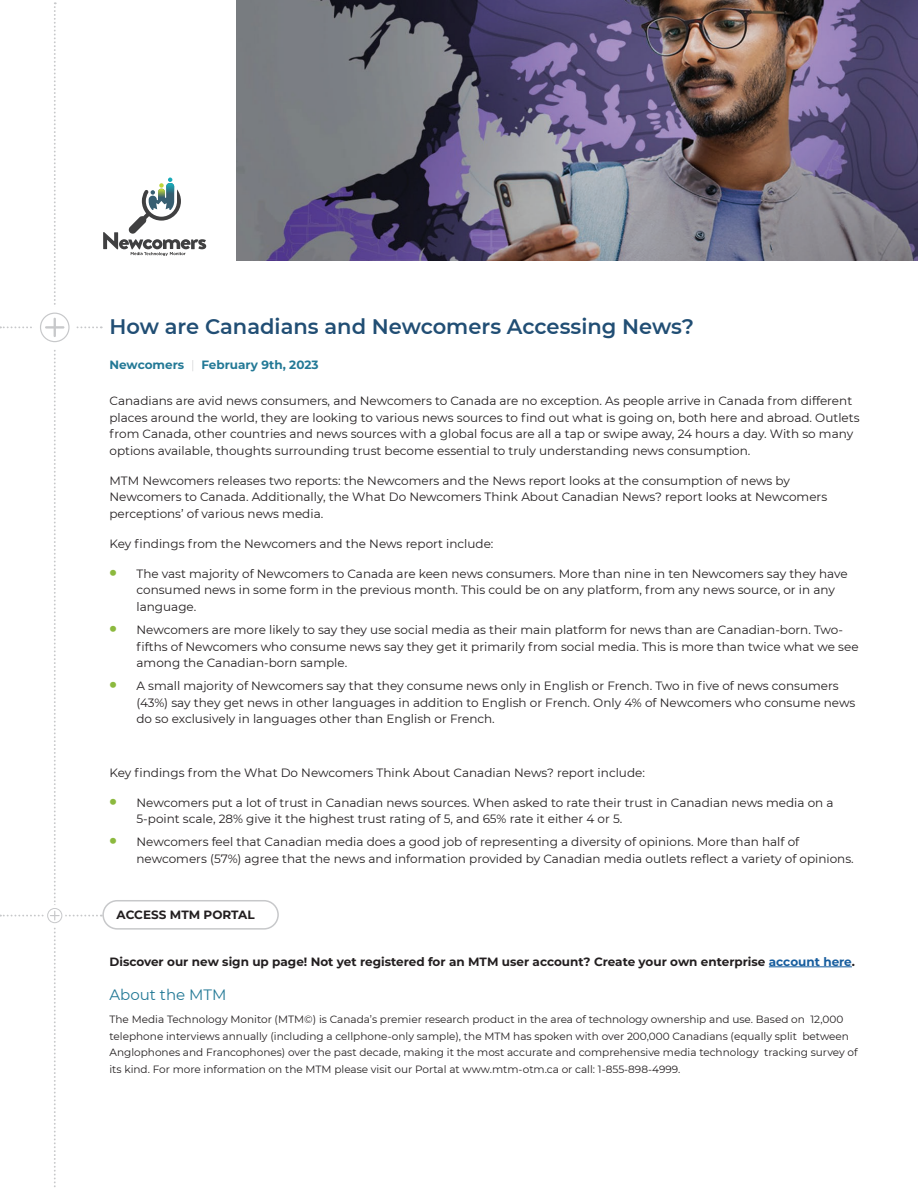
<style>
.page{position:relative;width:918px;height:1188px;background:#fff}
.page>*{position:absolute;margin:0;border:0;box-sizing:border-box;transform-origin:0 0}
.t1{font:600 21px "Montserrat";color:#214e74}
.t2{font:15px "Montserrat";color:#237996}
.t3{font:12px/16.5px "Montserrat";color:#231f20}
.t4{font:700 12px "Montserrat";color:#231f20}
.t5{font:700 12px "Montserrat";color:#237996}
.t6{font:10.5px/16.5px "Montserrat";color:#231f20}
.s1{font-weight:100;color:#939598}
.s2{font-weight:900;font-size:18px;color:#8cb93e}
.s3{color:#175d9e}
</style>
<div class="page">
<img style="left:237px;top:0;width:681px;height:260px">
<hr style="left:769px;top:967px;width:83px;height:1px;background:#175d9e">
<svg style="left:0;top:2px;width:206px;height:1185px"></svg>
<div style="left:102px;top:900px;width:177px;height:30px;border:2px solid #c7c8ca;border-radius:14px"></div>
<h1 class="t1" style="left:110px;top:312px;width:586px">How are Canadians and Newcomers Accessing News?</h1>
<p class="t5" style="left:110px;top:356px;width:211px">Newcomers <span class="s1">|</span> February 9th, 2023</p>
<p class="t3" style="left:110px;top:392px;width:752px">Canadians are avid news consumers, and Newcomers to Canada are no exception. As people arrive in Canada from different places around the world, they are looking to various news sources to find out what is going on, both here and abroad. Outlets from Canada, other countries and news sources with a global focus are all a tap or swipe away, 24 hours a day. With so many options available, thoughts surrounding trust become essential to truly understanding news consumption.</p>
<p class="t3" style="left:110px;top:472px;width:719px">MTM Newcomers releases two reports: the Newcomers and the News report looks at the consumption of news by<br>Newcomers to Canada. Additionally, the What Do Newcomers Think About Canadian News? report looks at Newcomers perceptions’ of various news media.</p>
<p class="t3" style="left:110px;top:535px;width:386px">Key findings from the Newcomers and the News report include:</p>
<p class="t3" style="left:136px;top:565px;width:713px;text-indent:-27px"><span class="s2">•</span> The vast majority of Newcomers to Canada are keen news consumers. More than nine in ten Newcomers say they have consumed news in some form in the previous month. This could be on any platform, from any news source, or in any language.</p>
<p class="t3" style="left:136px;top:621px;width:724px;text-indent:-27px"><span class="s2">•</span> Newcomers are more likely to say they use social media as their main platform for news than are Canadian-born. Two&shy;fifths of Newcomers who consume news say they get it primarily from social media. This is more than twice what we see among the Canadian-born sample.</p>
<p class="t3" style="left:136px;top:677px;width:720px;text-indent:-27px"><span class="s2">•</span> A small majority of Newcomers say that they consume news only in English or French. Two in five of news consumers (43%) say they get news in other languages in addition to English or French. Only 4% of Newcomers who consume news do so exclusively in languages other than English or French.</p>
<p class="t3" style="left:110px;top:764px;width:537px">Key findings from the What Do Newcomers Think About Canadian News? report include:</p>
<p class="t3" style="left:136px;top:794px;width:699px;text-indent:-27px"><span class="s2">•</span> Newcomers put a lot of trust in Canadian news sources. When asked to rate their trust in Canadian news media on a<br>5-point scale, 28% give it the highest trust rating of 5, and 65% rate it either 4 or 5.</p>
<p class="t3" style="left:136px;top:833px;width:719px;text-indent:-27px"><span class="s2">•</span> Newcomers feel that Canadian media does a good job of representing a diversity of opinions. More than half of newcomers (57%) agree that the news and information provided by Canadian media outlets reflect a variety of opinions.</p>
<p class="t4" style="left:117px;top:907px;width:140px">ACCESS MTM PORTAL</p>
<p class="t4" style="left:110px;top:953px;width:747px">Discover our new sign up page! Not yet registered for an MTM user account? Create your own enterprise <span class="s3">account here</span>.</p>
<p class="t2" style="left:110px;top:984px;width:118px">About the MTM</p>
<p class="t6" style="left:110px;top:1011px;width:750px">The Media Technology Monitor (MTM©) is Canada’s premier research product in the area of technology ownership and use. Based on 12,000 telephone interviews annually (including a cellphone-only sample), the MTM has spoken with over 200,000 Canadians (equally split between Anglophones and Francophones) over the past decade, making it the most accurate and comprehensive media technology tracking survey of its kind. For more information on the MTM please visit our Portal at www.mtm-otm.ca or call: 1-855-898-4999.</p>
</div>
